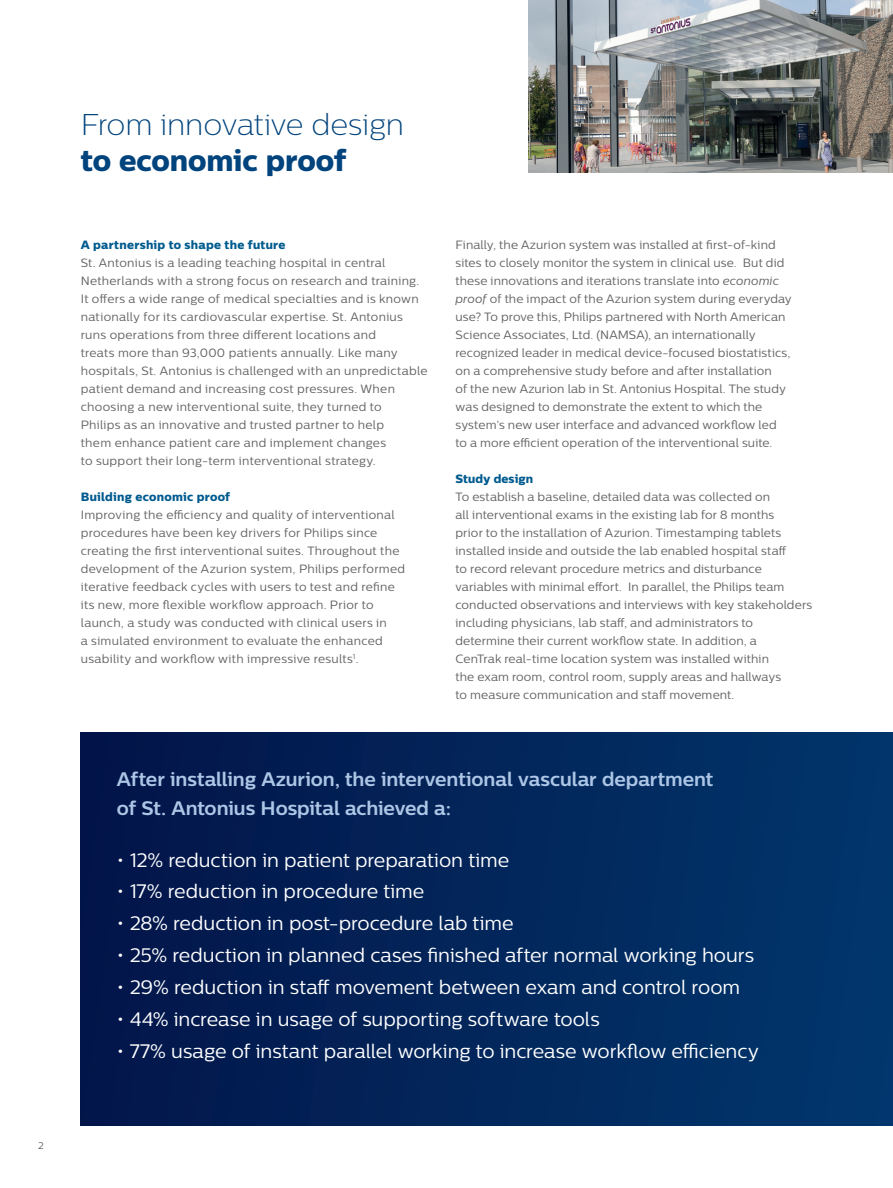
<style>
.page{position:relative;width:893px;height:1188px;background:#fff}
.page>*{position:absolute;margin:0;border:0;box-sizing:border-box;transform-origin:0 0}
.t1{font:30px "Centrale Sans X Light";letter-spacing:-.01em;color:#01437c}
.t2{font:30px "Centrale Sans X Bold";letter-spacing:-.005em;color:#01437c}
.t3{font:19.5px "Centrale Sans";color:#fff}
.t4{font:700 19.5px/30px "Centrale Sans";letter-spacing:-.005em;color:#adc6e6}
.t5{font:12px/18px "Centrale Sans";letter-spacing:.015em;color:#636366}
.t6{font:12px "Centrale Sans X Bold";letter-spacing:.02em;color:#005b8f}
.t7{font:9.75px "Centrale Sans";color:#636366}
.s1{font-style:italic}
</style>
<div class="page">
<div style="left:81px;top:733px;width:812px;height:392px;background:linear-gradient(to right,#031549,#01366c)"></div>
<img style="left:528px;top:0;width:365px;height:172px">
<p class="t7" style="left:38px;top:1140px;width:7px">2</p>
<h1 class="t1" style="left:81px;top:107px;width:325px">From innovative design</h1>
<h1 class="t2" style="left:81px;top:141px;width:267px">to economic proof</h1>
<p class="t6" style="left:81px;top:237px;width:206px">A partnership to shape the future</p>
<p class="t5" style="left:81px;top:253px;width:348px">St. Antonius is a leading teaching hospital in central Netherlands with a strong focus on research and training.<br>It offers a wide range of medical specialties and is known nationally for its cardiovascular expertise. St. Antonius runs operations from three different locations and<br>treats more than 93,000 patients annually. Like many hospitals, St. Antonius is challenged with an unpredictable patient demand and increasing cost pressures. When choosing a new interventional suite, they turned to<br>Philips as an innovative and trusted partner to help<br>them enhance patient care and implement changes<br>to support their long-term interventional strategy.</p>
<p class="t6" style="left:81px;top:489px;width:151px">Building economic proof</p>
<p class="t5" style="left:81px;top:505px;width:326px">Improving the efficiency and quality of interventional procedures have been key drivers for Philips since creating the first interventional suites. Throughout the development of the Azurion system, Philips performed iterative feedback cycles with users to test and refine its new, more flexible workflow approach. Prior to launch, a study was conducted with clinical users in<br>a simulated environment to evaluate the enhanced usability and workflow with impressive results<sup>1</sup>.</p>
<p class="t5" style="left:455px;top:235px;width:338px">Finally, the Azurion system was installed at first-of-kind sites to closely monitor the system in clinical use. But did these innovations and iterations translate into <span class="s1">economic proof</span> of the impact of the Azurion system during everyday use? To prove this, Philips partnered with North American Science Associates, Ltd. (NAMSA), an internationally recognized leader in medical device-focused biostatistics, on a comprehensive study before and after installation<br>of the new Azurion lab in St. Antonius Hospital. The study was designed to demonstrate the extent to which the system’s new user interface and advanced workflow led<br>to a more efficient operation of the interventional suite.</p>
<p class="t6" style="left:455px;top:471px;width:79px">Study design</p>
<p class="t5" style="left:455px;top:487px;width:358px">To establish a baseline, detailed data was collected on<br>all interventional exams in the existing lab for 8 months<br>prior to the installation of Azurion. Timestamping tablets installed inside and outside the lab enabled hospital staff<br>to record relevant procedure metrics and disturbance variables with minimal effort. In parallel, the Philips team conducted observations and interviews with key stakeholders including physicians, lab staff, and administrators to determine their current workflow state. In addition, a<br>CenTrak real-time location system was installed within<br>the exam room, control room, supply areas and hallways<br>to measure communication and staff movement.</p>
<h2 class="t4" style="left:117px;top:763px;width:598px">After installing Azurion, the interventional vascular department of St. Antonius Hospital achieved a:</h2>
<h2 class="t3" style="left:117px;top:848px;width:394px">• 12% reduction in patient preparation time</h2>
<h2 class="t3" style="left:117px;top:880px;width:309px">• 17% reduction in procedure time</h2>
<h2 class="t3" style="left:117px;top:912px;width:398px">• 28% reduction in post-procedure lab time</h2>
<h2 class="t3" style="left:117px;top:944px;width:639px">• 25% reduction in planned cases finished after normal working hours</h2>
<h2 class="t3" style="left:117px;top:976px;width:625px">• 29% reduction in staff movement between exam and control room</h2>
<h2 class="t3" style="left:117px;top:1008px;width:484px">• 44% increase in usage of supporting software tools</h2>
<h2 class="t3" style="left:117px;top:1040px;width:644px">• 77% usage of instant parallel working to increase workflow efficiency</h2>
</div>
